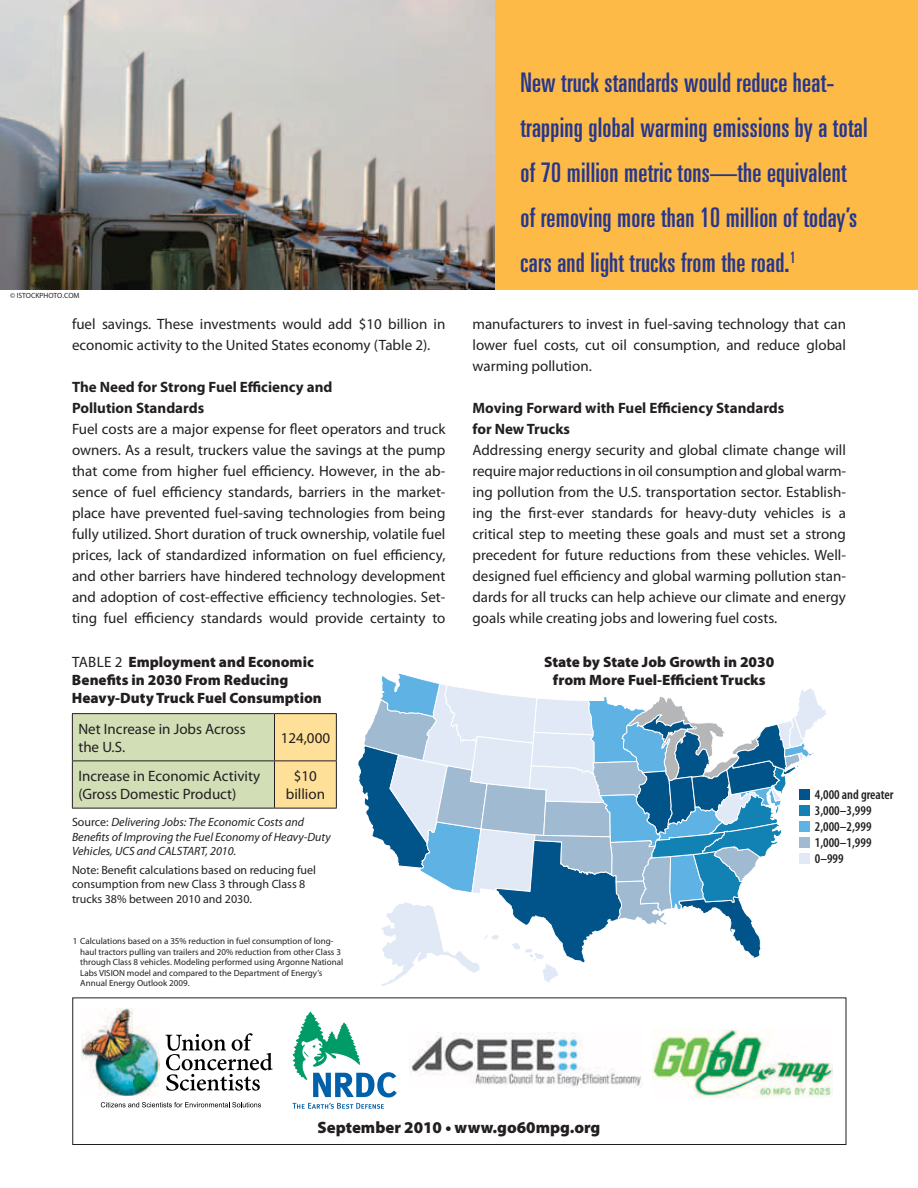
<style>
.page{position:relative;width:918px;height:1188px;background:#fff}
.page>*{position:absolute;margin:0;border:0;box-sizing:border-box;transform-origin:0 0}
.t1{font:ultra-condensed 27px/45px "Univers";letter-spacing:.01em;color:#25368f}
.t2{font:900 16.5px "Myriad Pro";color:#231f20}
.t3{font:15px/21px "Myriad Pro";color:#231f20}
.t4{font:900 15px/18px "Myriad Pro";color:#231f20}
.t5{font:700 15px/21px "Myriad Pro";color:#231f20}
.t6{font:600 condensed 13.5px/16px "Myriad Pro";color:#231f20}
.t7{font:italic 12px/14.4px "Myriad Pro";color:#231f20}
.t8{font:12px/14.4px "Myriad Pro";color:#231f20}
.t9{font:9px/10.5px "Myriad Pro";color:#231f20}
.t10{font:7.5px "Myriad Pro";letter-spacing:.13em;color:#231f20}
.s1{font-weight:400}
.s2{font-style:normal}
</style>
<div class="page">
<div style="left:1px;top:0;width:917px;height:289px;background:#fdba46"></div>
<img style="left:0;top:0;width:494px;height:289px">
<div style="left:72px;top:998px;width:774px;height:147px;border:1px solid #231f20"></div>
<svg style="left:166px;top:1033px;width:107px;height:58px"></svg>
<svg style="left:101px;top:1102px;width:160px;height:5px"></svg>
<img style="left:82px;top:1009px;width:78px;height:87px">
<img style="left:652px;top:1030px;width:180px;height:68px">
<svg style="left:292px;top:1012px;width:105px;height:97px"></svg>
<img style="left:410px;top:1033px;width:232px;height:54px">
<svg style="left:73px;top:714px;width:263px;height:94px;background:#d9dcad"></svg>
<hr style="left:72px;top:713px;width:202px;height:1px;background:#231f20">
<hr style="left:72px;top:714px;width:1px;height:46px;background:#231f20">
<hr style="left:72px;top:760px;width:202px;height:1px;background:#231f20">
<hr style="left:72px;top:761px;width:1px;height:47px;background:#231f20">
<hr style="left:72px;top:808px;width:202px;height:1px;background:#231f20">
<hr style="left:274px;top:713px;width:63px;height:1px;background:#231f20">
<hr style="left:274px;top:714px;width:1px;height:46px;background:#231f20">
<hr style="left:336px;top:714px;width:1px;height:46px;background:#231f20">
<hr style="left:274px;top:760px;width:63px;height:1px;background:#231f20">
<hr style="left:274px;top:761px;width:1px;height:47px;background:#231f20">
<hr style="left:336px;top:761px;width:1px;height:47px;background:#231f20">
<hr style="left:274px;top:808px;width:63px;height:1px;background:#231f20">
<svg style="left:357px;top:673px;width:470px;height:313px"></svg>
<div style="left:800px;top:789px;width:10px;height:11px;background:#00548a"></div>
<div style="left:800px;top:806px;width:10px;height:10px;background:#1182b3"></div>
<div style="left:800px;top:821px;width:10px;height:10px;background:#5fb3e4"></div>
<div style="left:800px;top:838px;width:10px;height:10px;background:#a0bad2"></div>
<div style="left:800px;top:854px;width:10px;height:10px;background:#e1e9f6"></div>
<p class="t10" style="left:10px;top:291px;width:71px">© istockphoto.com</p>
<p class="t3" style="left:72px;top:313px;width:375px">fuel savings. These investments would add $10 billion in economic activity to the United States economy (Table 2).</p>
<p class="t5" style="left:72px;top:376px;width:262px">The Need for Strong Fuel Efficiency and<br>Pollution Standards</p>
<p class="t3" style="left:72px;top:418px;width:375px;text-align:justify">Fuel costs are a major expense for fleet operators and truck owners. As a result, truckers value the savings at the pump that come from higher fuel efficiency. However, in the ab&shy;sence of fuel efficiency standards, barriers in the market&shy;place have prevented fuel-saving technologies from being fully utilized. Short duration of truck ownership, volatile fuel prices, lack of standardized information on fuel efficiency, and other barriers have hindered technology development and adoption of cost-effective efficiency technologies. Set&shy;ting fuel efficiency standards would provide certainty to</p>
<p class="t4" style="left:72px;top:653px;width:251px"><span class="s1">Tabl e 2</span> Employment and Economic<br>Benefits in 2030 From Reducing<br>Heavy-Duty Truck Fuel Consumption</p>
<p class="t3" style="left:78px;top:720px;width:169px;line-height:18px">Net I ncrease in Jobs Across the U.S.</p>
<p class="t3" style="left:281px;top:727px;width:51px">124,000</p>
<p class="t3" style="left:78px;top:767px;width:183px;line-height:18px">I ncrease in Economic Activity (Gross Domestic Product)</p>
<p class="t3" style="left:286px;top:767px;width:41px;line-height:18px;text-align:center">$10 billion</p>
<p class="t7" style="left:72px;top:815px;width:260px"><span class="s2">Source:</span> Delivering Jobs: The Economic Costs and<br>Benefits of Improving the Fuel Economy of Heavy-Duty<br>Vehicles, UCS and CALSTART, 2010.</p>
<p class="t8" style="left:72px;top:863px;width:246px">Note: Benefit calculations based on reducing fuel consumption from new Class 3 through Class 8 trucks 38% between 2010 and 2030.</p>
<p class="t9" style="left:80px;top:936px;width:264px;text-indent:-7px">1 Calculations based on a 35% reduction in fuel consumption of long&shy;haul tractors pulling van trailers and 20% reduction from other Class 3 through Class 8 vehicles. Modeling performed using Argonne National Labs VISION model and compared to the Department of Energy’s Annual Energy Outlook 2009.</p>
<h1 class="t1" style="left:520px;top:60px;width:349px">New truck standards would reduce heat&shy;trapping global warming emissions by a total of 70 million metric tons—the equivalent of removing more than 10 million of today’s cars and light trucks from the road.<sup>1</sup></h1>
<p class="t3" style="left:472px;top:313px;width:375px;text-align:justify">manufacturers to invest in fuel-saving technology that can lower fuel costs, cut oil consumption, and reduce global warming pollution.</p>
<p class="t5" style="left:472px;top:397px;width:313px">Moving Forward with Fuel Efficiency Standards for New Trucks</p>
<p class="t3" style="left:472px;top:439px;width:375px;text-align:justify">Addressing energy security and global climate change will require major reductions in oil consumption and global warm&shy;ing pollution from the U.S. transportation sector. Establish&shy;ing the first-ever standards for heavy-duty vehicles is a critical step to meeting these goals and must set a strong precedent for future reductions from these vehicles. Well&shy;designed fuel efficiency and global warming pollution stan&shy;dards for all trucks can help achieve our climate and energy goals while creating jobs and lowering fuel costs.</p>
<p class="t4" style="left:544px;top:653px;width:232px;text-align:center">State by State Job Growth in 2030 from More Fuel-Efficient Trucks</p>
<p class="t6" style="left:815px;top:787px;width:80px">4,000 and greater<br>3,000–3,999<br>2,000–2,999<br>1,000–1,999<br>0–999</p>
<p class="t2" style="left:318px;top:1118px;width:284px">September 2010 • www.go60mpg.org</p>
</div>
